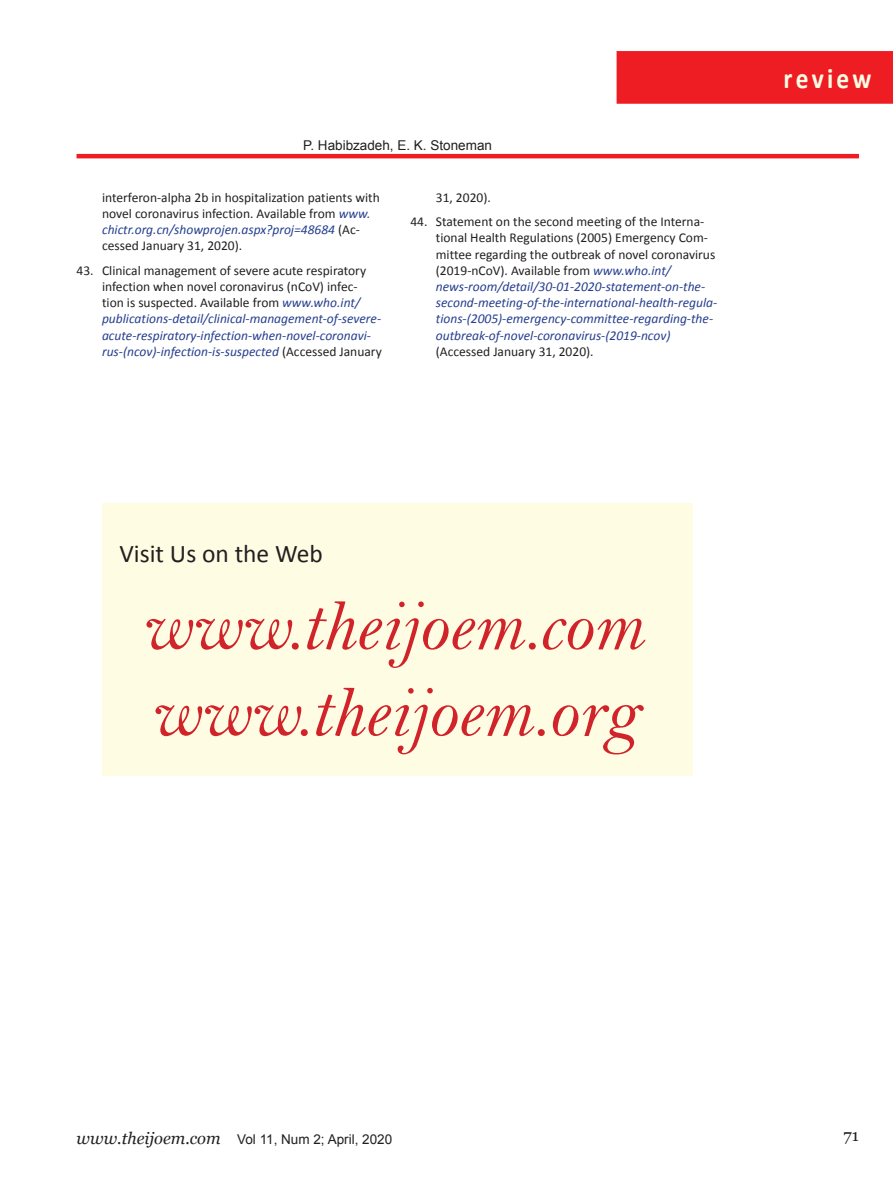
<style>
.page{position:relative;width:893px;height:1191px;background:#fff}
.page>*{position:absolute;margin:0;border:0;box-sizing:border-box;transform-origin:0 0}
.t1{font:72px "Bell MT Italic";color:#d1232a}
.t2{font:700 28.8px "Calibri";letter-spacing:.125em;color:#fffce4;scale:.88 1}
.t3{font:25.5px "Calibri";color:#231f20}
.t4{font:16.5px "Georgia";color:#231f20}
.t5{font:italic 13.5px/16.2px "Calibri";color:#253f8e}
.t6{font:13.5px/16.2px "Calibri";color:#231f20}
.Running_Auth{font:13.5px "Arial";color:#231f20}
.s1{font-style:italic;color:#253f8e}
.s2{font-style:normal;color:#231f20}
.s3{font-family:"Georgia";font-style:italic;font-size:16.5px}
</style>
<div class="page">
<hr style="left:77px;top:154px;width:782px;height:4px;background:#ee1d23">
<div style="left:617px;top:51px;width:276px;height:53px;background:#ee1d23"></div>
<div style="left:102px;top:503px;width:591px;height:272px;background:#fffce4"></div>
<p class="Running_Auth" style="left:303px;top:136px;width:190px">P. Habibzadeh, E. K. Stoneman</p>
<p class="t6" style="left:102px;top:188px;width:279px">interferon-alpha 2b in hospitalization patients with novel coronavirus infection. Available from <span class="s1">www. chictr.org.cn/showprojen.aspx?proj=48684</span> (Ac&shy;cessed January 31, 2020).</p>
<p class="t5" style="left:102px;top:262px;width:281px;text-indent:-26px"><span class="s2">43. Clinical management of severe acute respiratory infection when novel coronavirus (nCoV) infec&shy;tion is suspected. Available from</span> www.who.int/ publications-detail/clinical-management-of-severe&shy;acute-respiratory-infection-when-novel-coronavi&shy;rus-(ncov)-infection-is-suspected <span class="s2">(Accessed January</span></p>
<p class="t6" style="left:436px;top:188px;width:56px">31, 2020).</p>
<p class="t5" style="left:436px;top:213px;width:283px;text-indent:-26px"><span class="s2">44. Statement on the second meeting of the Interna&shy;tional Health Regulations (2005) Emergency Com&shy;mittee regarding the outbreak of novel coronavirus (2019-nCoV). Available from</span> www.who.int/ news-room/detail/30-01-2020-statement-on-the&shy;second-meeting-of-the-international-health-regula&shy;tions-(2005)-emergency-committee-regarding-the&shy;outbreak-of-novel-coronavirus-(2019-ncov) <span class="s2">(Accessed January 31, 2020).</span></p>
<h2 class="t2" style="left:784px;top:60px;width:101px">review</h2>
<p class="t3" style="left:120px;top:538px;width:205px">Visit Us on the Web</p>
<p class="t1" style="left:140px;top:583px;width:504px">www.theijoem.com</p>
<p class="t1" style="left:149px;top:669px;width:489px">www.theijoem.org</p>
<p class="Running_Auth" style="left:77px;top:1130px;width:317px"><span class="s3">www.theijoem.com</span> Vol 11, Num 2; April, 2020</p>
<p class="t4" style="left:843px;top:1125px;width:17px">71</p>
</div>
